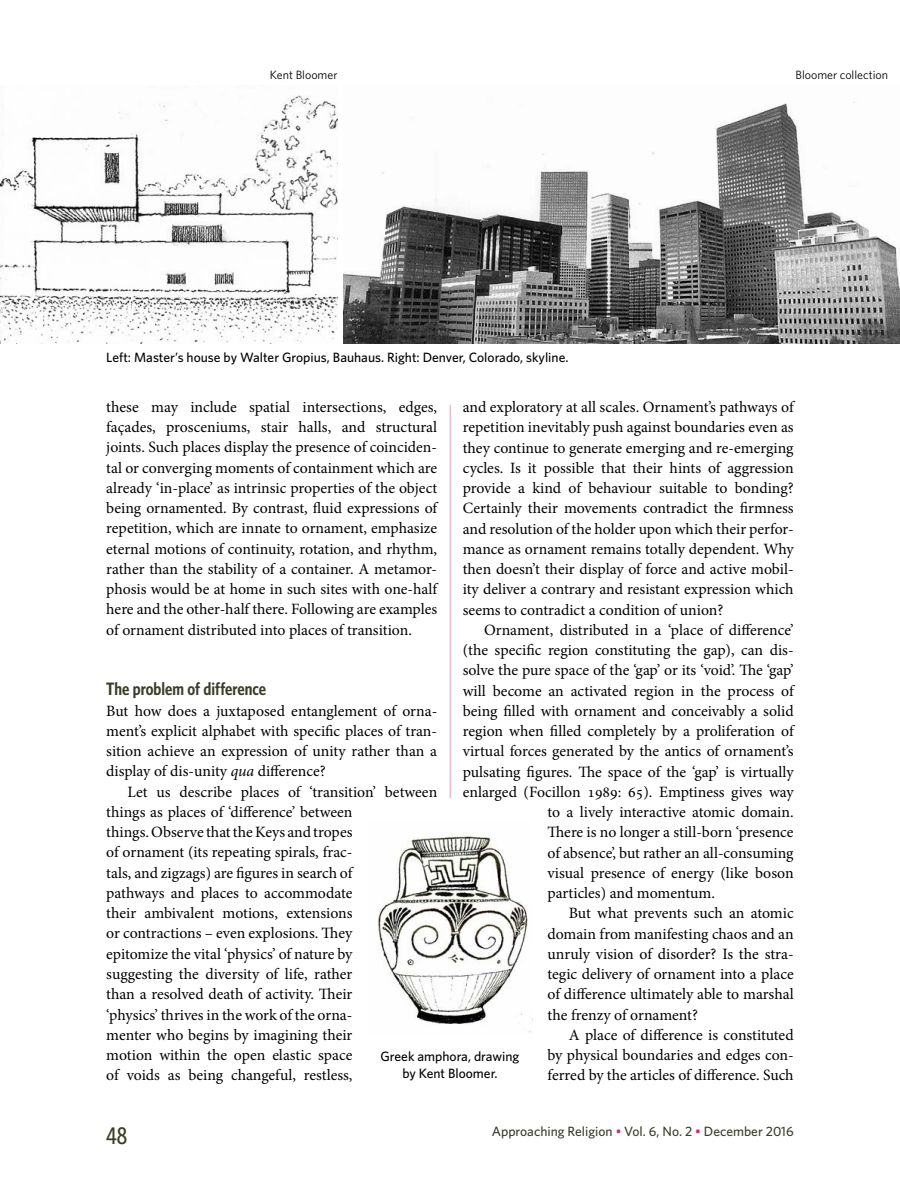
<style>
.page{position:relative;width:900px;height:1200px;background:#fff}
.page>*{position:absolute;margin:0;border:0;box-sizing:border-box;transform-origin:0 0}
.t1{font:500 24px "Whitney Condensed";color:#393e29}
.t2{font:600 18px "Whitney Condensed";color:#393e29}
.t3{font:15.75px/20.2px "Minion Pro";color:#000;text-align:justify}
.t4{font:500 13.5px/16.5px "Whitney";color:#000;text-align:center}
.t5{font:500 13.5px "Whitney";color:#393e29}
.t6{font:12px "Whitney";color:#000}
.s1{font-style:italic}
.s2{color:#c23272}
</style>
<div class="page">
<hr style="left:450px;top:405px;width:1px;height:393px;background:#e69cba">
<img style="left:0;top:95px;width:338px;height:248px">
<img style="left:344px;top:102px;width:556px;height:241px">
<img style="left:378px;top:832px;width:152px;height:201px">
<p class="t6" style="left:270px;top:67px;width:69px">Kent Bloomer</p>
<p class="t6" style="left:795px;top:67px;width:94px">Bloomer collection</p>
<p class="t4" style="left:106px;top:349px;width:464px">Left: Master’s house by Walter Gropius, Bauhaus. Right: Denver, Colorado, skyline.</p>
<p class="t3" style="left:106px;top:397px;width:332px">these may include spatial intersections, edges, façades, prosceniums, stair halls, and structural joints. Such places display the presence of coinciden&shy;tal or converging moments of containment which are already ‘in-place’ as intrinsic properties of the object being ornamented. By contrast, fluid expressions of repetition, which are innate to ornament, emphasize eternal motions of continuity, rotation, and rhythm, rather than the stability of a container. A metamor&shy;phosis would be at home in such sites with one-half here and the other-half there. Following are examples of ornament distributed into places of transition.</p>
<p class="t3" style="left:463px;top:397px;width:332px">and exploratory at all scales. Ornament’s pathways of repetition inevitably push against boundaries even as they continue to generate emerging and re-emerging cycles. Is it possible that their hints of aggression provide a kind of behaviour suitable to bonding?<br>Certainly their movements contradict the firmness and resolution of the holder upon which their perfor&shy;mance as ornament remains totally dependent. Why then doesn’t their display of force and active mobil&shy;ity deliver a contrary and resistant expression which seems to contradict a condition of union?</p>
<p class="t3" style="left:484px;top:620px;width:311px">Ornament, distributed in a ‘place of difference’</p>
<p class="t3" style="left:463px;top:640px;width:332px">(the specific region constituting the gap), can dis-</p>
<p class="t3" style="left:463px;top:660px;width:332px">solve the pure space of the ‘gap’ or its ‘void’. The ‘gap’</p>
<p class="t3" style="left:463px;top:681px;width:332px">will become an activated region in the process of</p>
<p class="t3" style="left:463px;top:701px;width:332px">being filled with ornament and conceivably a solid</p>
<p class="t3" style="left:463px;top:721px;width:332px">region when filled completely by a proliferation of</p>
<p class="t3" style="left:463px;top:741px;width:332px">virtual forces generated by the antics of ornament’s</p>
<p class="t3" style="left:463px;top:762px;width:332px">pulsating figures. The space of the ‘gap’ is virtually</p>
<p class="t3" style="left:463px;top:782px;width:332px">enlarged (Focillon 1989: 65). Emptiness gives way</p>
<p class="t3" style="left:548px;top:802px;width:248px">to a lively interactive atomic domain.</p>
<p class="t3" style="left:548px;top:822px;width:248px">There is no longer a still-born ‘presence</p>
<p class="t3" style="left:548px;top:843px;width:248px">of absence’, but rather an all-consuming</p>
<p class="t3" style="left:548px;top:863px;width:248px">visual presence of energy (like boson</p>
<p class="t3" style="left:548px;top:883px;width:169px">particles) and momentum.</p>
<p class="t3" style="left:569px;top:903px;width:226px">But what prevents such an atomic</p>
<p class="t3" style="left:548px;top:924px;width:248px">domain from manifesting chaos and an</p>
<p class="t3" style="left:548px;top:944px;width:248px">unruly vision of disorder? Is the stra-</p>
<p class="t3" style="left:548px;top:964px;width:248px">tegic delivery of ornament into a place</p>
<p class="t3" style="left:548px;top:984px;width:248px">of difference ultimately able to marshal</p>
<p class="t3" style="left:548px;top:1005px;width:152px">the frenzy of ornament?</p>
<p class="t3" style="left:569px;top:1025px;width:226px">A place of difference is constituted</p>
<p class="t3" style="left:548px;top:1045px;width:248px">by physical boundaries and edges con-</p>
<p class="t3" style="left:548px;top:1065px;width:248px">ferred by the articles of difference. Such</p>
<p class="t2" style="left:106px;top:678px;width:161px">The problem of difference</p>
<p class="t3" style="left:106px;top:701px;width:332px">But how does a juxtaposed entanglement of orna&shy;ment’s explicit alphabet with specific places of tran&shy;sition achieve an expression of unity rather than a display of dis-unity <span class="s1">qua</span> difference?</p>
<p class="t3" style="left:106px;top:782px;width:332px;text-align:left;text-indent:21px">Let us describe places of ‘transition’ between things as places of ‘difference’ between<br>things. Observe that the Keys and tropes<br>of ornament (its repeating spirals, frac-<br>tals, and zigzags) are figures in search of<br>pathways and places to accommodate<br>their ambivalent motions, extensions<br>or contractions – even explosions. They<br>epitomize the vital ‘physics’ of nature by<br>suggesting the diversity of life, rather<br>than a resolved death of activity. Their<br>‘physics’ thrives in the work of the orna-<br>menter who begins by imagining their<br>motion within the open elastic space<br>of voids as being changeful, restless,</p>
<p class="t4" style="left:381px;top:1048px;width:140px">Greek amphora, drawing by Kent Bloomer.</p>
<h1 class="t1" style="left:106px;top:1121px;width:22px">48</h1>
<p class="t5" style="left:492px;top:1123px;width:303px">Approaching Religion <span class="s2">•</span> Vol. 6, No. 2 <span class="s2">•</span> December 2016</p>
</div>
